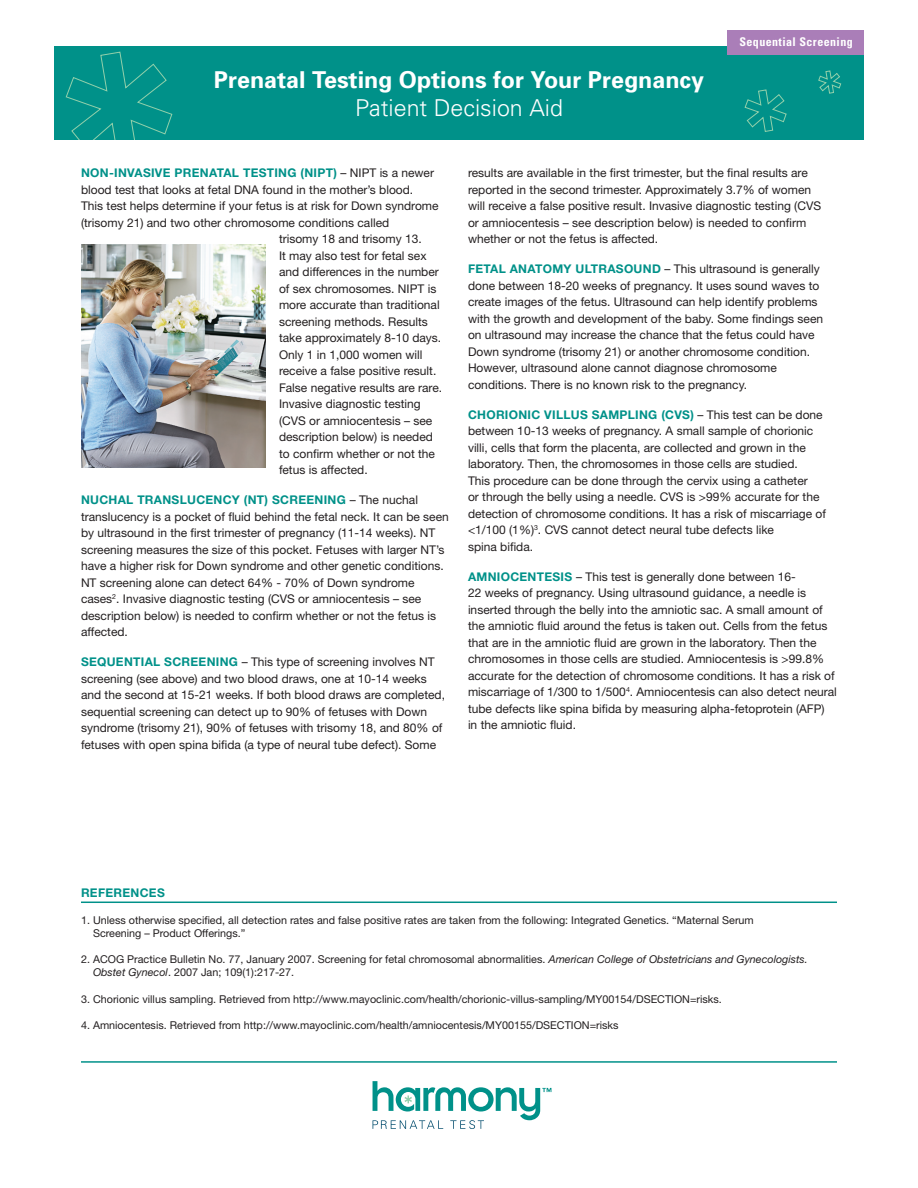
<style>
.page{position:relative;width:918px;height:1188px;background:#fff}
.page>*{position:absolute;margin:0;border:0;box-sizing:border-box;transform-origin:0 0}
.t1{font:700 23.25px/27.8px "Univers";color:#fff;text-align:center}
.t2{font:12px/16.5px "Helvetica Neue";color:#231f20}
.t3{font:700 12px "Helvetica Neue";letter-spacing:.025em;color:#009189}
.t4{font:700 condensed 12px "Univers";letter-spacing:.035em;color:#fff}
.t5{font:10.8px/12.9px "Helvetica Neue";color:#231f20}
.s1{font-weight:300}
.s2{font-weight:400;color:#231f20}
.s3{font-weight:700;color:#009189}
.s4{font-style:italic}
</style>
<div class="page">
<hr style="left:81px;top:902px;width:756px;height:1px;background:#009189">
<hr style="left:81px;top:1061px;width:756px;height:2px;background:#009189">
<svg style="left:373px;top:1081px;width:178px;height:48px"></svg>
<img style="left:81px;top:245px;width:185px;height:222px">
<div style="left:54px;top:47px;width:810px;height:93px;background:#009189"></div>
<svg style="left:65px;top:51px;width:108px;height:89px"></svg>
<svg style="left:744px;top:89px;width:43px;height:43px"></svg>
<svg style="left:818px;top:70px;width:24px;height:24px"></svg>
<div style="left:727px;top:30px;width:137px;height:24px;background:#aa7eb8"></div>
<p class="t1" style="left:214px;top:66px;width:492px">Prenatal Testing Options for Your Pregnancy<br><span class="s1">Patient Decision Aid</span></p>
<p class="t4" style="left:739px;top:34px;width:115px">Sequential Screening</p>
<p class="t3" style="left:81px;top:165px;width:355px">NON-INVASIVE PRENATAL TESTING (NIPT) <span class="s2">– NIPT is a newer</span></p>
<p class="t2" style="left:81px;top:181px;width:334px">blood test that looks at fetal DNA found in the mother’s blood.</p>
<p class="t2" style="left:81px;top:197px;width:359px">This test helps determine if your fetus is at risk for Down syndrome</p>
<p class="t2" style="left:81px;top:214px;width:310px">(trisomy 21) and two other chromosome conditions called</p>
<p class="t2" style="left:279px;top:230px;width:144px">trisomy 18 and trisomy 13.</p>
<p class="t2" style="left:279px;top:247px;width:149px">It may also test for fetal sex</p>
<p class="t2" style="left:279px;top:263px;width:161px">and differences in the number</p>
<p class="t2" style="left:279px;top:280px;width:159px">of sex chromosomes. NIPT is</p>
<p class="t2" style="left:279px;top:296px;width:162px">more accurate than traditional</p>
<p class="t2" style="left:279px;top:313px;width:150px">screening methods. Results</p>
<p class="t2" style="left:279px;top:329px;width:164px">take approximately 8-10 days.</p>
<p class="t2" style="left:279px;top:346px;width:145px">Only 1 in 1,000 women will</p>
<p class="t2" style="left:279px;top:362px;width:159px">receive a false positive result.</p>
<p class="t2" style="left:279px;top:379px;width:165px">False negative results are rare.</p>
<p class="t2" style="left:279px;top:395px;width:143px">Invasive diagnostic testing</p>
<p class="t2" style="left:279px;top:412px;width:155px">(CVS or amniocentesis – see</p>
<p class="t2" style="left:279px;top:428px;width:156px">description below) is needed</p>
<p class="t2" style="left:279px;top:445px;width:158px">to confirm whether or not the</p>
<p class="t2" style="left:279px;top:461px;width:90px">fetus is affected.</p>
<p class="t2" style="left:81px;top:491px;width:369px"><span class="s3">NUCHAL TRANSLUCENCY (NT) SCREENING</span> – The nuchal translucency is a pocket of fluid behind the fetal neck. It can be seen by ultrasound in the first trimester of pregnancy (11-14 weeks). NT screening measures the size of this pocket. Fetuses with larger NT’s have a higher risk for Down syndrome and other genetic conditions.<br>NT screening alone can detect 64% - 70% of Down syndrome cases<sup>2</sup>. Invasive diagnostic testing (CVS or amniocentesis – see description below) is needed to confirm whether or not the fetus is affected.</p>
<p class="t2" style="left:81px;top:653px;width:366px"><span class="s3">SEQUENTIAL SCREENING</span> – This type of screening involves NT screening (see above) and two blood draws, one at 10-14 weeks and the second at 15-21 weeks. If both blood draws are completed, sequential screening can detect up to 90% of fetuses with Down syndrome (trisomy 21), 90% of fetuses with trisomy 18, and 80% of fetuses with open spina bifida (a type of neural tube defect). Some</p>
<p class="t2" style="left:468px;top:164px;width:355px">results are available in the first trimester, but the final results are reported in the second trimester. Approximately 3.7% of women will receive a false positive result. Invasive diagnostic testing (CVS or amniocentesis – see description below) is needed to confirm whether or not the fetus is affected.</p>
<p class="t2" style="left:468px;top:260px;width:357px"><span class="s3">FETAL ANATOMY ULTRASOUND</span> – This ultrasound is generally done between 18-20 weeks of pregnancy. It uses sound waves to create images of the fetus. Ultrasound can help identify problems with the growth and development of the baby. Some findings seen on ultrasound may increase the chance that the fetus could have Down syndrome (trisomy 21) or another chromosome condition.<br>However, ultrasound alone cannot diagnose chromosome conditions. There is no known risk to the pregnancy.</p>
<p class="t2" style="left:468px;top:406px;width:360px"><span class="s3">CHORIONIC VILLUS SAMPLING (CVS)</span> – This test can be done between 10-13 weeks of pregnancy. A small sample of chorionic villi, cells that form the placenta, are collected and grown in the laboratory. Then, the chromosomes in those cells are studied.<br>This procedure can be done through the cervix using a catheter<br>or through the belly using a needle. CVS is &gt;99% accurate for the detection of chromosome conditions. It has a risk of miscarriage of &lt;1/100 (1%)<sup>3</sup>. CVS cannot detect neural tube defects like<br>spina bifida.</p>
<p class="t2" style="left:468px;top:568px;width:370px"><span class="s3">AMNIOCENTESIS</span> – This test is generally done between 16-<br>22 weeks of pregnancy. Using ultrasound guidance, a needle is inserted through the belly into the amniotic sac. A small amount of the amniotic fluid around the fetus is taken out. Cells from the fetus that are in the amniotic fluid are grown in the laboratory. Then the chromosomes in those cells are studied. Amniocentesis is &gt;99.8% accurate for the detection of chromosome conditions. It has a risk of miscarriage of 1/300 to 1/500<sup>4</sup>. Amniocentesis can also detect neural tube defects like spina bifida by measuring alpha-fetoprotein (AFP) in the amniotic fluid.</p>
<p class="t3" style="left:81px;top:886px;width:85px">REFERENCES</p>
<p class="t5" style="left:93px;top:913px;width:662px;text-indent:-12px">1. Unless otherwise specified, all detection rates and false positive rates are taken from the following: Integrated Genetics. “Maternal Serum<br>Screening – Product Offerings.”</p>
<p class="t5" style="left:93px;top:953px;width:716px;text-indent:-12px">2. ACOG Practice Bulletin No. 77, January 2007. Screening for fetal chromosomal abnormalities. <span class="s4">American College of Obstetricians and Gynecologists.<br>Obstet Gynecol</span>. 2007 Jan; 109(1):217-27.</p>
<p class="t5" style="left:81px;top:992px;width:642px">3. Chorionic villus sampling. Retrieved from http://www.mayoclinic.com/health/chorionic-villus-sampling/MY00154/DSECTION=risks.</p>
<p class="t5" style="left:81px;top:1019px;width:539px">4. Amniocentesis. Retrieved from http://www.mayoclinic.com/health/amniocentesis/MY00155/DSECTION=risks</p>
</div>
